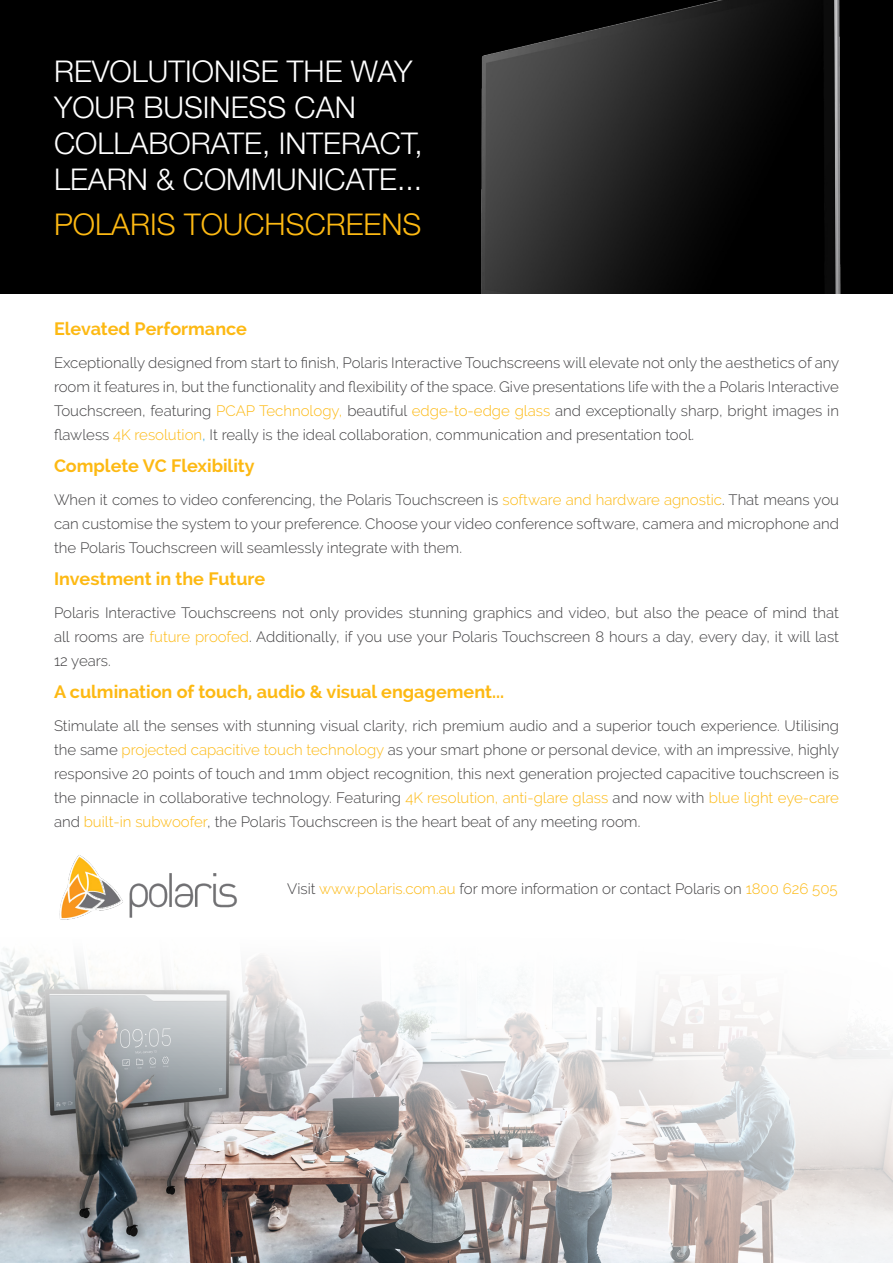
<style>
.page{position:relative;width:893px;height:1263px;background:#fff}
.page>*{position:absolute;margin:0;border:0;box-sizing:border-box;transform-origin:0 0}
.t1{font:300 30px/36px "Helvetica Neue";color:#fff}
.t2{font:300 30px "Helvetica Neue";color:#fdb913}
.t3{font:700 18px "Raleway";color:#fdb913}
.t4{font:300 15px/24px "Raleway";color:#414042;text-align:justify}
.s1{color:#fdb913}
.s2{color:#1c9ad6}
</style>
<div class="page">
<div style="left:0;top:0;width:893px;height:294px;background:#000"></div>
<img style="left:0;top:948px;width:893px;height:315px">
<img style="left:59px;top:855px;width:178px;height:65px">
<img style="left:481px;top:0;width:360px;height:294px">
<h1 class="t1" style="left:54px;top:53px;width:370px">REVOLUTIONISE THE WAY<br>YOUR BUSINESS CAN<br>COLLABORATE, INTERACT,<br>LEARN &amp; COMMUNICATE...</h1>
<h1 class="t2" style="left:54px;top:206px;width:369px">POLARIS TOUCHSCREENS</h1>
<p class="t3" style="left:54px;top:319px;width:195px">Elevated Performance</p>
<p class="t4" style="left:54px;top:350px;width:787px">Exceptionally designed from start to finish, Polaris Interactive Touchscreens will elevate not only the aesthetics of any room it features in, but the functionality and flexibility of the space. Give presentations life with the a Polaris Interactive Touchscreen, featuring <span class="s1">PCAP Technology,</span> beautiful <span class="s1">edge-to-edge glass</span> and exceptionally sharp, bright images in flawless <span class="s1">4K resolution</span><span class="s2">,</span> It really is the ideal collaboration, communication and presentation tool.</p>
<p class="t3" style="left:54px;top:456px;width:202px">Complete VC Flexibility</p>
<p class="t4" style="left:54px;top:487px;width:786px">When it comes to video conferencing, the Polaris Touchscreen is <span class="s1">software and hardware agnostic</span>. That means you can customise the system to your preference. Choose your video conference software, camera and microphone and the Polaris Touchscreen will seamlessly integrate with them.</p>
<p class="t3" style="left:54px;top:569px;width:213px">Investment in the Future</p>
<p class="t4" style="left:54px;top:600px;width:786px">Polaris Interactive Touchscreens not only provides stunning graphics and video, but also the peace of mind that all rooms are <span class="s1">future proofed</span>. Additionally, if you use your Polaris Touchscreen 8 hours a day, every day, it will last 12 years.</p>
<p class="t3" style="left:54px;top:682px;width:452px">A culmination of touch, audio &amp; visual engagement...</p>
<p class="t4" style="left:54px;top:713px;width:787px">Stimulate all the senses with stunning visual clarity, rich premium audio and a superior touch experience. Utilising the same <span class="s1">projected capacitive touch technology</span> as your smart phone or personal device, with an impressive, highly responsive 20 points of touch and 1mm object recognition, this next generation projected capacitive touchscreen is the pinnacle in collaborative technology. Featuring <span class="s1">4K resolution, anti-glare glass</span> and now with <span class="s1">blue light eye-care </span>and <span class="s1">built-in subwoofer</span>, the Polaris Touchscreen is the heart beat of any meeting room.</p>
<p class="t4" style="left:287px;top:877px;width:552px">Visit <span class="s1">www.polaris.com.au</span> for more information or contact Polaris on <span class="s1">1800 626 505</span></p>
</div>
